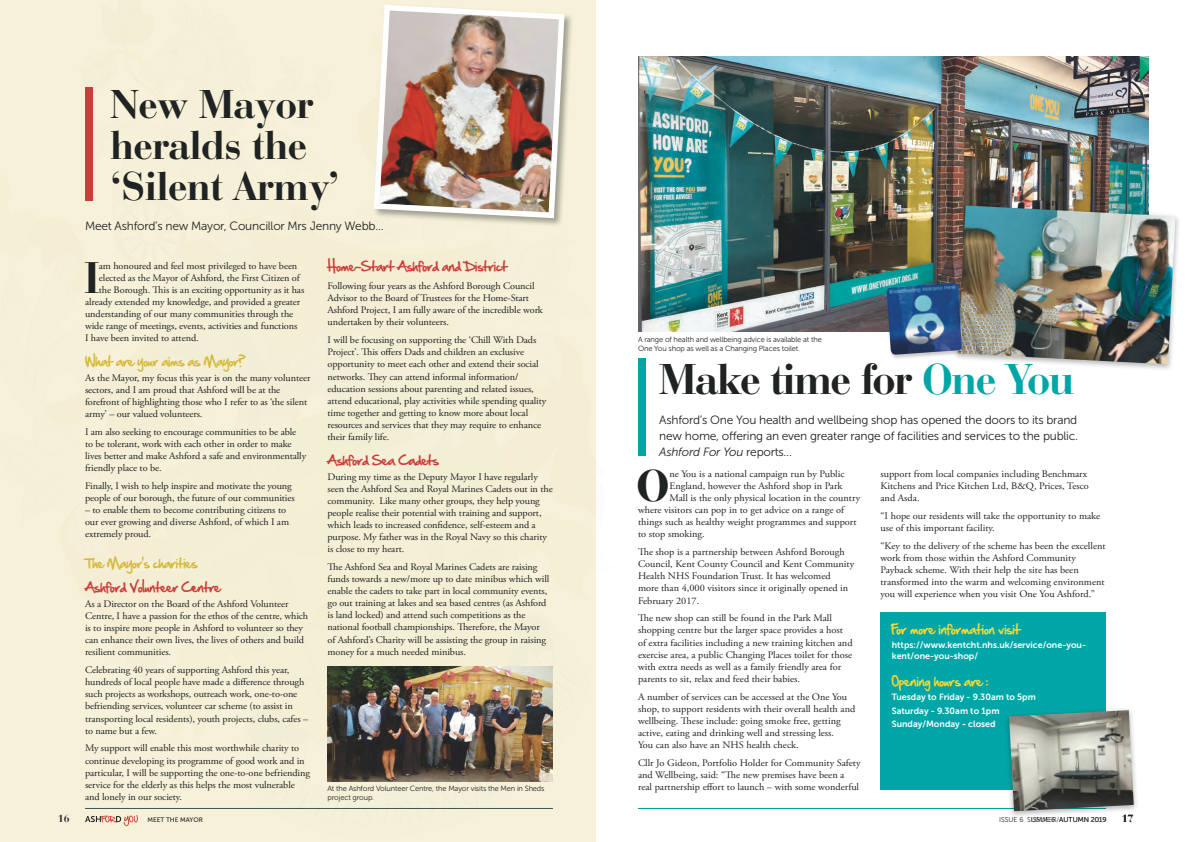
<style>
.page{position:relative;width:1191px;height:842px;background:#fff}
.page>*{position:absolute;margin:0;border:0;box-sizing:border-box;transform-origin:0 0}
.body_text{font:700 46.3px "Bauer Bodoni BT";color:#202323}
.Heading{font:700 45px "Bauer Bodoni BT";letter-spacing:-.02em;color:#202323}
.body_text-2{font:700 45px "Bodoni Svty Two ITCTT";color:#202323}
.Heading-2{font:700 42px/41px "Bauer Bodoni BT";color:#202323}
.Main_Subheading{font:12px/16px "Museo Sans 300";letter-spacing:-.02em;color:#202323;text-align:justify}
.body_text-3{font:12px "Hand Of Sean";letter-spacing:-.01em;color:#cb3d38}
.body_text-4{font:12px "Hand Of Sean";letter-spacing:-.01em;color:#d4ba3b}
.body_text-5{font:12px "Hand Of Sean";color:#fbd932}
.t1{font:700 11px "Bauer Bodoni BT";color:#202323}
.body_text-6{font:10px/12.1px "Adobe Garamond Pro";letter-spacing:-.01em;color:#202323}
.box_text{font:9px/11px "Museo Sans 700";color:#fff}
.Main_Subheading-2{font:7.5px/9px "Museo Sans 300";letter-spacing:-.02em;color:#202323}
.t2{font:7px "Museo Sans 300";color:#202323}
.t3{font:6.5px "Museo Sans 500";color:#202323}
.s1{color:#00a6a7}
.s2{font-style:italic}
</style>
<div class="page">
<img style="left:0;top:0;width:750px;height:842px">
<svg style="left:85px;top:815px;width:53px;height:11px"></svg>
<div style="left:85px;top:87px;width:7px;height:114px;background:#cb3d38"></div>
<div style="left:373px;top:4px;width:200px;height:223px;background:#202323;opacity:.4"></div>
<img style="left:371px;top:2px;width:196px;height:219px">
<img style="left:327px;top:666px;width:226px;height:116px">
<img style="left:638px;top:57px;width:510px;height:275px">
<div style="left:880px;top:612px;width:226px;height:178px;background:#00a6a7"></div>
<div style="left:638px;top:359px;width:7px;height:97px;background:#00a6a7"></div>
<hr style="left:638px;top:808px;width:468px;height:1px;background:#00a6a7">
<div style="left:952px;top:202px;width:228px;height:170px;background:#202323;opacity:.35"></div>
<img style="left:958px;top:205px;width:217px;height:159px">
<div style="left:885px;top:282px;width:82px;height:78px;background:#202323;opacity:.25"></div>
<img style="left:886px;top:283px;width:77px;height:72px">
<div style="left:1004px;top:707px;width:135px;height:111px;background:#202323;opacity:.35"></div>
<img style="left:1009px;top:710px;width:124px;height:101px">
<p class="Heading-2" style="left:111px;top:83px;width:230px">New Mayor heralds the ‘Silent Army’</p>
<p class="Main_Subheading" style="left:85px;top:218px;width:300px">Meet Ashford’s new Mayor, Councillor Mrs Jenny Webb...</p>
<p class="body_text" style="left:84px;top:248px;width:16px">I</p>
<p class="body_text-6" style="left:99px;top:260px;width:200px">am honoured and feel most privileged to have been</p>
<p class="body_text-6" style="left:99px;top:272px;width:202px">elected as the Mayor of Ashford, the First Citizen of</p>
<p class="body_text-6" style="left:99px;top:284px;width:207px">the Borough. This is an exciting opportunity as it has</p>
<p class="body_text-6" style="left:85px;top:296px;width:217px">already extended my knowledge, and provided a greater</p>
<p class="body_text-6" style="left:85px;top:308px;width:210px">understanding of our many communities through the</p>
<p class="body_text-6" style="left:85px;top:320px;width:214px">wide range of meetings, events, activities and functions</p>
<p class="body_text-6" style="left:85px;top:332px;width:115px">I have been invited to attend.</p>
<p class="body_text-4" style="left:85px;top:350px;width:162px">What are your aims as Mayor?</p>
<p class="body_text-6" style="left:85px;top:372px;width:227px">As the Mayor, my focus this year is on the many volunteer sectors, and I am proud that Ashford will be at the forefront of highlighting those who I refer to as ‘the silent army’ – our valued volunteers.</p>
<p class="body_text-6" style="left:85px;top:426px;width:223px">I am also seeking to encourage communities to be able to be tolerant, work with each other in order to make lives better and make Ashford a safe and environmentally friendly place to be.</p>
<p class="body_text-6" style="left:85px;top:480px;width:211px">Finally, I wish to help inspire and motivate the young people of our borough, the future of our communities</p>
<p class="body_text-6" style="left:85px;top:504px;width:206px">– to enable them to become contributing citizens to our ever growing and diverse Ashford, of which I am extremely proud.</p>
<p class="body_text-4" style="left:85px;top:552px;width:114px">The Mayor’s charities</p>
<p class="body_text-3" style="left:85px;top:576px;width:137px">Ashford Volunteer Centre</p>
<p class="body_text-6" style="left:85px;top:598px;width:225px">As a Director on the Board of the Ashford Volunteer Centre, I have a passion for the ethos of the centre, which is to inspire more people in Ashford to volunteer so they can enhance their own lives, the lives of others and build resilient communities.</p>
<p class="body_text-6" style="left:85px;top:664px;width:225px">Celebrating 40 years of supporting Ashford this year, hundreds of local people have made a difference through such projects as workshops, outreach work, one-to-one befriending services, volunteer car scheme (to assist in transporting local residents), youth projects, clubs, cafes – to name but a few.</p>
<p class="body_text-6" style="left:85px;top:743px;width:226px">My support will enable this most worthwhile charity to continue developing its programme of good work and in particular, I will be supporting the one-to-one befriending service for the elderly as this helps the most vulnerable and lonely in our society.</p>
<p class="body_text-3" style="left:327px;top:256px;width:181px">Home-Start Ashford and District</p>
<p class="body_text-6" style="left:327px;top:280px;width:217px">Following four years as the Ashford Borough Council Advisor to the Board of Trustees for the Home-Start Ashford Project, I am fully aware of the incredible work undertaken by their volunteers.</p>
<p class="body_text-6" style="left:327px;top:334px;width:220px">I will be focusing on supporting the ‘Chill With Dads Project’. This offers Dads and children an exclusive opportunity to meet each other and extend their social networks. They can attend informal information/ education sessions about parenting and related issues, attend educational, play activities while spending quality time together and getting to know more about local resources and services that they may require to enhance their family life.</p>
<p class="body_text-3" style="left:327px;top:449px;width:113px">Ashford Sea Cadets</p>
<p class="body_text-6" style="left:327px;top:471px;width:227px">During my time as the Deputy Mayor I have regularly seen the Ashford Sea and Royal Marines Cadets out in the community. Like many other groups, they help young people realise their potential with training and support, which leads to increased confidence, self-esteem and a purpose. My father was in the Royal Navy so this charity is close to my heart.</p>
<p class="body_text-6" style="left:327px;top:561px;width:223px">The Ashford Sea and Royal Marines Cadets are raising funds towards a new/more up to date minibus which will enable the cadets to take part in local community events, go out training at lakes and sea based centres (as Ashford is land locked) and attend such competitions as the national football championships. Therefore, the Mayor of Ashford’s Charity will be assisting the group in raising money for a much needed minibus.</p>
<p class="Main_Subheading-2" style="left:327px;top:784px;width:218px">At the Ashford Volunteer Centre, the Mayor visits the Men in Sheds project group.</p>
<p class="Main_Subheading-2" style="left:638px;top:335px;width:185px">A range of health and wellbeing advice is available at the<br>One You shop as well as a Changing Places toilet.</p>
<p class="Heading" style="left:659px;top:351px;width:416px">Make time for <span class="s1">One You</span></p>
<p class="Main_Subheading" style="left:659px;top:412px;width:420px">Ashford’s One You health and wellbeing shop has opened the doors to its brand new home, offering an even greater range of facilities and services to the public.<br><span class="s2">Ashford For You</span> reports…</p>
<p class="body_text-2" style="left:636px;top:449px;width:34px">O</p>
<p class="body_text-6" style="left:669px;top:468px;width:177px">ne You is a national campaign run by Public</p>
<p class="body_text-6" style="left:669px;top:480px;width:174px">England, however the Ashford shop in Park</p>
<p class="body_text-6" style="left:669px;top:492px;width:192px">Mall is the only physical location in the country</p>
<p class="body_text-6" style="left:638px;top:504px;width:208px">where visitors can pop in to get advice on a range of</p>
<p class="body_text-6" style="left:638px;top:516px;width:220px">things such as healthy weight programmes and support</p>
<p class="body_text-6" style="left:638px;top:528px;width:68px">to stop smoking.</p>
<p class="body_text-6" style="left:638px;top:546px;width:218px">The shop is a partnership between Ashford Borough Council, Kent County Council and Kent Community Health NHS Foundation Trust. It has welcomed<br>more than 4,000 visitors since it originally opened in February 2017.</p>
<p class="body_text-6" style="left:638px;top:612px;width:216px">The new shop can still be found in the Park Mall shopping centre but the larger space provides a host of extra facilities including a new training kitchen and exercise area, a public Changing Places toilet for those with extra needs as well as a family friendly area for parents to sit, relax and feed their babies.</p>
<p class="body_text-6" style="left:638px;top:691px;width:219px">A number of services can be accessed at the One You shop, to support residents with their overall health and wellbeing. These include: going smoke free, getting active, eating and drinking well and stressing less.<br>You can also have an NHS health check.</p>
<p class="body_text-6" style="left:638px;top:757px;width:224px">Cllr Jo Gideon, Portfolio Holder for Community Safety and Wellbeing, said: “The new premises have been a real partnership effort to launch – with some wonderful</p>
<p class="body_text-6" style="left:880px;top:468px;width:210px">support from local companies including Benchmarx<br>Kitchens and Price Kitchen Ltd, B&amp;Q, Prices, Tesco and Asda.</p>
<p class="body_text-6" style="left:880px;top:510px;width:221px">“I hope our residents will take the opportunity to make use of this important facility.</p>
<p class="body_text-6" style="left:880px;top:540px;width:227px">“Key to the delivery of the scheme has been the excellent work from those within the Ashford Community Payback scheme. With their help the site has been transformed into the warm and welcoming environment you will experience when you visit One You Ashford.”</p>
<p class="body_text-5" style="left:891px;top:618px;width:130px">For more information visit</p>
<p class="box_text" style="left:891px;top:639px;width:196px">https://www.kentcht.nhs.uk/service/one-you&shy;kent/one-you-shop/</p>
<p class="body_text-5" style="left:891px;top:670px;width:98px">Opening hours are :</p>
<p class="box_text" style="left:891px;top:691px;width:145px">Tuesday to Friday - 9.30am to 5pm</p>
<p class="box_text" style="left:891px;top:705px;width:109px">Saturday - 9.30am to 1pm</p>
<p class="box_text" style="left:891px;top:719px;width:105px">Sunday/Monday - closed</p>
<p class="t1" style="left:58px;top:812px;width:13px">16</p>
<p class="t3" style="left:147px;top:816px;width:57px">MEET THE MAYOR</p>
<p class="t2" style="left:999px;top:816px;width:62px">ISSUE 6 SUMMER/</p>
<p class="t2" style="left:1031px;top:816px;width:77px">ISSUE 6 AUTUMN 2019</p>
<p class="t1" style="left:1121px;top:812px;width:13px">17</p>
</div>
